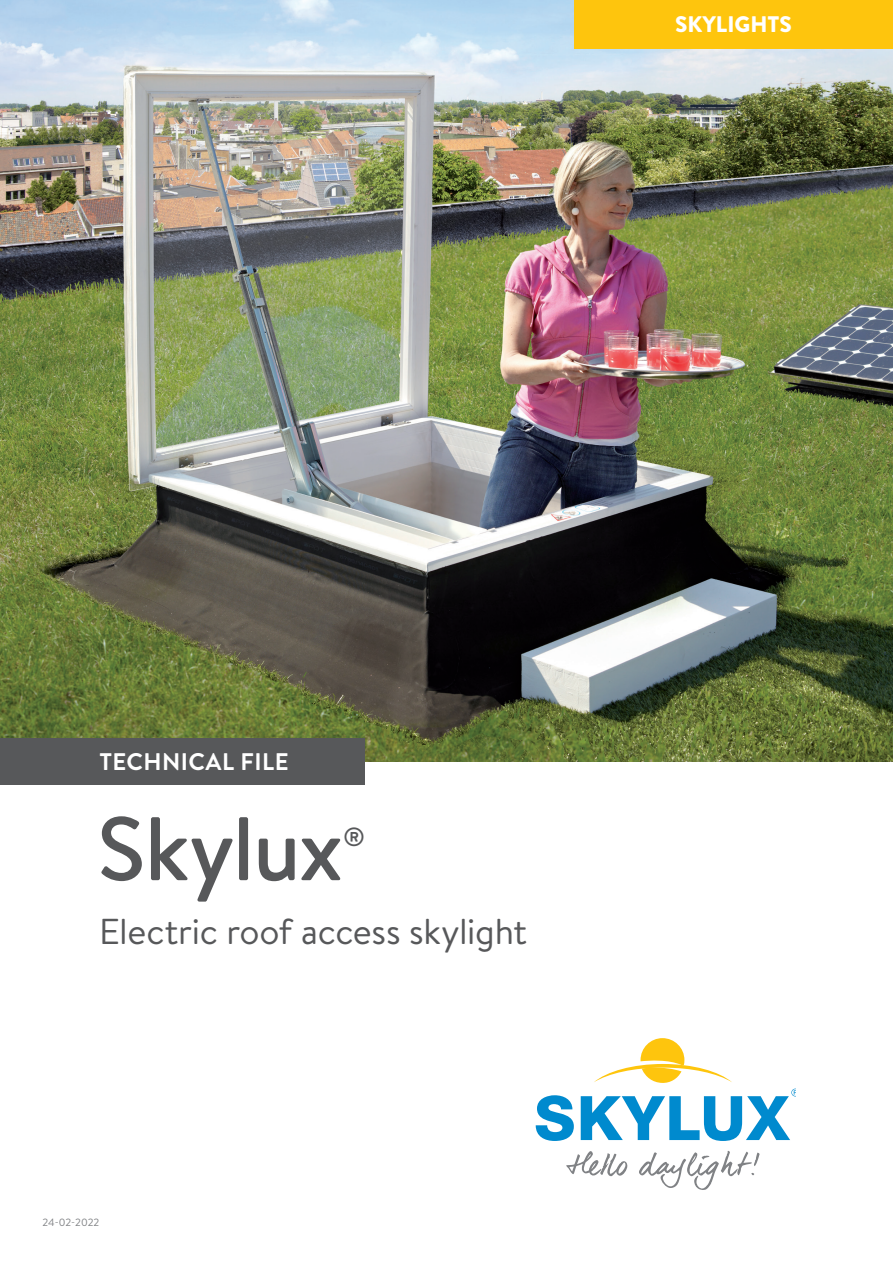
<style>
.page{position:relative;width:893px;height:1263px;background:#fff}
.page>*{position:absolute;margin:0;border:0;box-sizing:border-box;transform-origin:0 0}
.Titel_1_A{font:500 90px "Brandon Text";letter-spacing:-.02em;color:#57585a}
.Titel_1_B{font:36px "Brandon Text";letter-spacing:-.01em;color:#57585a}
.Titel_1_A-2{font:500 26.25px "Brandon Text";color:#57585a}
.t1{font:700 24px "Brandon Text";letter-spacing:.02em;color:#fff}
.t2{font:900 22.5px "Brandon Text";color:#fff}
.t3{font:10.5px "Brandon Text";color:#808285}
</style>
<div class="page">
<img style="left:0;top:0;width:893px;height:761px">
<svg style="left:536px;top:1095px;width:38px;height:46px"></svg>
<svg style="left:594px;top:1038px;width:138px;height:45px"></svg>
<svg style="left:566px;top:1151px;width:61px;height:25px"></svg>
<svg style="left:639px;top:1151px;width:120px;height:39px"></svg>
<svg style="left:581px;top:1089px;width:214px;height:52px"></svg>
<div style="left:0;top:738px;width:365px;height:46px;background:#57585a"></div>
<div style="left:574px;top:0;width:319px;height:49px;background:#fec50d"></div>
<p class="t2" style="left:675px;top:8px;width:118px">SKYLIGHTS</p>
<p class="t1" style="left:99px;top:744px;width:191px">TECHNICAL FILE</p>
<p class="Titel_1_A" style="left:97px;top:787px;width:247px">Skylux</p>
<p class="Titel_1_A-2" style="left:343px;top:818px;width:23px">®</p>
<p class="Titel_1_B" style="left:99px;top:907px;width:429px">Electric roof access skylight</p>
<p class="t3" style="left:43px;top:1215px;width:58px">24-02-2022</p>
</div>
